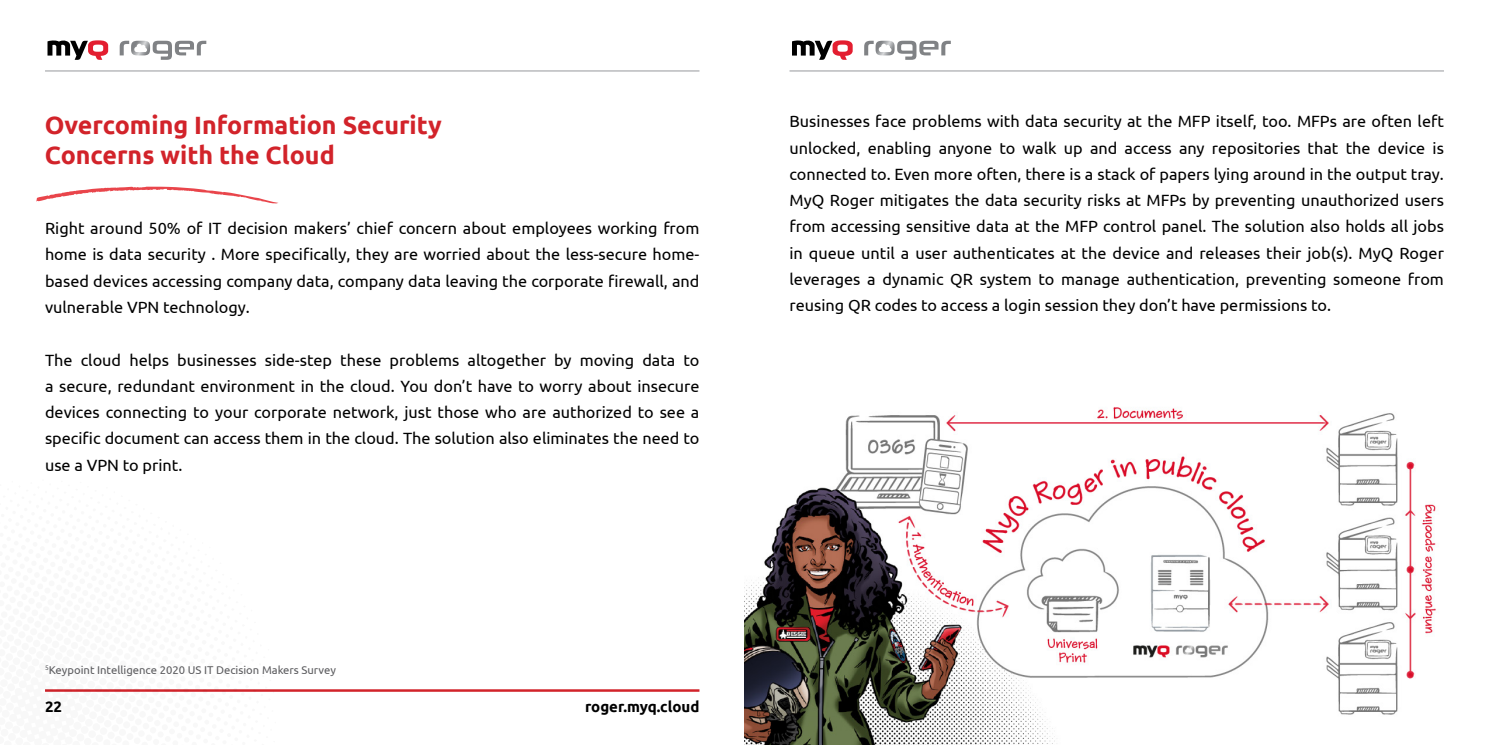
<style>
.page{position:relative;width:1489px;height:745px;background:#fff}
.page>*{position:absolute;margin:0;border:0;box-sizing:border-box;transform-origin:0 0}
.t1{font:700 25px/30px "Ubuntu";color:#d2232a}
.t2{font:16.25px/26.2px "Ubuntu";color:#000;text-align:justify}
.t3{font:700 15px "Ubuntu";color:#000}
.t4{font:11.25px "Ubuntu";color:#5d5d60}
</style>
<div class="page">
<svg style="left:47px;top:40px;width:61px;height:20px"></svg>
<svg style="left:120px;top:41px;width:86px;height:19px"></svg>
<svg style="left:792px;top:40px;width:60px;height:20px"></svg>
<svg style="left:864px;top:41px;width:86px;height:19px"></svg>
<hr style="left:45px;top:70px;width:654px;height:1px;background:#abadb0">
<hr style="left:789px;top:70px;width:654px;height:1px;background:#abadb0">
<hr style="left:45px;top:688px;width:654px;height:3px;background:#d2232a">
<svg style="left:36px;top:186px;width:242px;height:18px"></svg>
<img style="left:744px;top:407px;width:692px;height:337px">
<svg style="left:45px;top:688px;width:231px;height:4px"></svg>
<h1 class="t1" style="left:45px;top:110px;width:398px">Overcoming Information Security<br>Concerns with the Cloud</h1>
<p class="t2" style="left:45px;top:214px;width:656px">Right around 50% of IT decision makers’ chief concern about employees working from home is data security . More specifically, they are worried about the less-secure home&shy;based devices accessing company data, company data leaving the corporate firewall, and vulnerable VPN technology.</p>
<p class="t2" style="left:45px;top:346px;width:656px">The cloud helps businesses side-step these problems altogether by moving data to a secure, redundant environment in the cloud. You don’t have to worry about insecure devices connecting to your corporate network, just those who are authorized to see a specific document can access them in the cloud. The solution also eliminates the need to use a VPN to print.</p>
<p class="t4" style="left:45px;top:662px;width:292px"><sup>5</sup>Keypoint Intelligence 2020 US IT Decision Makers Survey</p>
<p class="t3" style="left:45px;top:697px;width:19px">22</p>
<p class="t3" style="left:585px;top:697px;width:116px">roger.myq.cloud</p>
<p class="t2" style="left:789px;top:108px;width:656px">Businesses face problems with data security at the MFP itself, too. MFPs are often left unlocked, enabling anyone to walk up and access any repositories that the device is connected to. Even more often, there is a stack of papers lying around in the output tray.<br>MyQ Roger mitigates the data security risks at MFPs by preventing unauthorized users from accessing sensitive data at the MFP control panel. The solution also holds all jobs in queue until a user authenticates at the device and releases their job(s). MyQ Roger leverages a dynamic QR system to manage authentication, preventing someone from reusing QR codes to access a login session they don’t have permissions to.</p>
</div>
